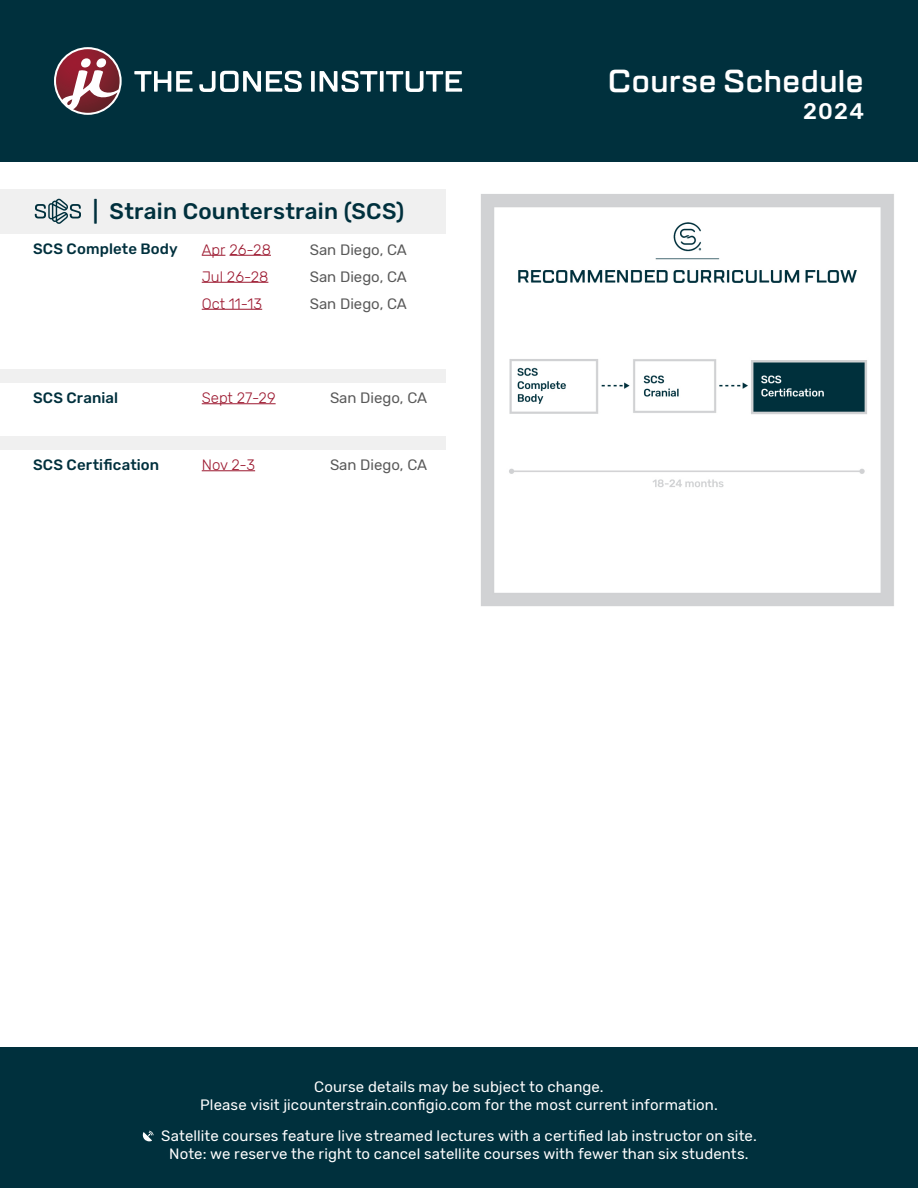
<style>
.page{position:relative;width:918px;height:1188px;background:#fff}
.page>*{position:absolute;margin:0;border:0;box-sizing:border-box;transform-origin:0 0}
.t1{font:600 31.5px "TT Lakes";letter-spacing:-.005em;color:#fff}
.t2{font:500 22.5px "Rubik";letter-spacing:.01em;color:#00303d}
.t3{font:500 22.5px "Rubik";color:#fff}
.t4{font:15px/18px "Rubik";letter-spacing:.005em;color:#fff;text-align:center}
.t5{font:15px "Rubik";color:#595959}
.t6{font:500 15px "Rubik";letter-spacing:.01em;color:#00303d}
.t7{font:300 15px "Rubik";color:#9c182f}
</style>
<div class="page">
<div style="left:0;top:0;width:918px;height:162px;background:#00303d"></div>
<svg style="left:134px;top:71px;width:59px;height:21px"></svg>
<svg style="left:199px;top:71px;width:103px;height:21px"></svg>
<svg style="left:311px;top:71px;width:4px;height:21px"></svg>
<svg style="left:320px;top:71px;width:57px;height:21px"></svg>
<svg style="left:380px;top:71px;width:4px;height:21px"></svg>
<svg style="left:386px;top:71px;width:76px;height:21px"></svg>
<svg style="left:54px;top:47px;width:68px;height:68px"></svg>
<svg style="left:56px;top:49px;width:64px;height:64px"></svg>
<div style="left:0;top:1047px;width:918px;height:141px;background:#00303d"></div>
<svg style="left:142px;top:1131px;width:12px;height:10px"></svg>
<div style="left:0;top:189px;width:446px;height:45px;background:#f0f0f0"></div>
<div style="left:0;top:369px;width:446px;height:13px;background:#f0f0f0"></div>
<div style="left:0;top:436px;width:446px;height:14px;background:#f0f0f0"></div>
<svg style="left:202px;top:255px;width:23px;height:1px"></svg>
<hr style="left:230px;top:255px;width:41px;height:1px;background:#9c182f">
<hr style="left:202px;top:282px;width:66px;height:1px;background:#9c182f">
<hr style="left:202px;top:309px;width:60px;height:1px;background:#9c182f">
<hr style="left:202px;top:403px;width:74px;height:1px;background:#9c182f">
<hr style="left:202px;top:470px;width:53px;height:1px;background:#9c182f">
<img style="left:481px;top:194px;width:413px;height:412px">
<svg style="left:35px;top:199px;width:46px;height:25px"></svg>
<p class="t2" style="left:93px;top:199px;width:313px">| Strain Counterstrain (SCS)</p>
<p class="t6" style="left:33px;top:240px;width:146px">SCS Complete Body</p>
<p class="t7" style="left:202px;top:241px;width:71px">Apr 26-28</p>
<p class="t5" style="left:310px;top:241px;width:99px">San Diego, CA</p>
<p class="t7" style="left:202px;top:268px;width:68px">Jul 26-28</p>
<p class="t5" style="left:310px;top:268px;width:99px">San Diego, CA</p>
<p class="t7" style="left:202px;top:295px;width:62px">Oct 11-13</p>
<p class="t5" style="left:310px;top:295px;width:99px">San Diego, CA</p>
<p class="t6" style="left:33px;top:389px;width:87px">SCS Cranial</p>
<p class="t7" style="left:202px;top:389px;width:75px">Sept 27-29</p>
<p class="t5" style="left:330px;top:389px;width:99px">San Diego, CA</p>
<p class="t6" style="left:33px;top:456px;width:128px">SCS Certification</p>
<p class="t7" style="left:202px;top:456px;width:55px">Nov 2-3</p>
<p class="t5" style="left:330px;top:456px;width:99px">San Diego, CA</p>
<h1 class="t1" style="left:607px;top:60px;width:258px">Course Schedule</h1>
<h2 class="t3" style="left:803px;top:98px;width:62px">2024</h2>
<p class="t4" style="left:200px;top:1078px;width:519px">Course details may be subject to change.<br>Please visit jicounterstrain.configio.com for the most current information.</p>
<p class="t4" style="left:161px;top:1128px;width:597px">Satellite courses feature live streamed lectures with a certified lab instructor on site.<br>Note: we reserve the right to cancel satellite courses with fewer than six students.</p>
</div>
